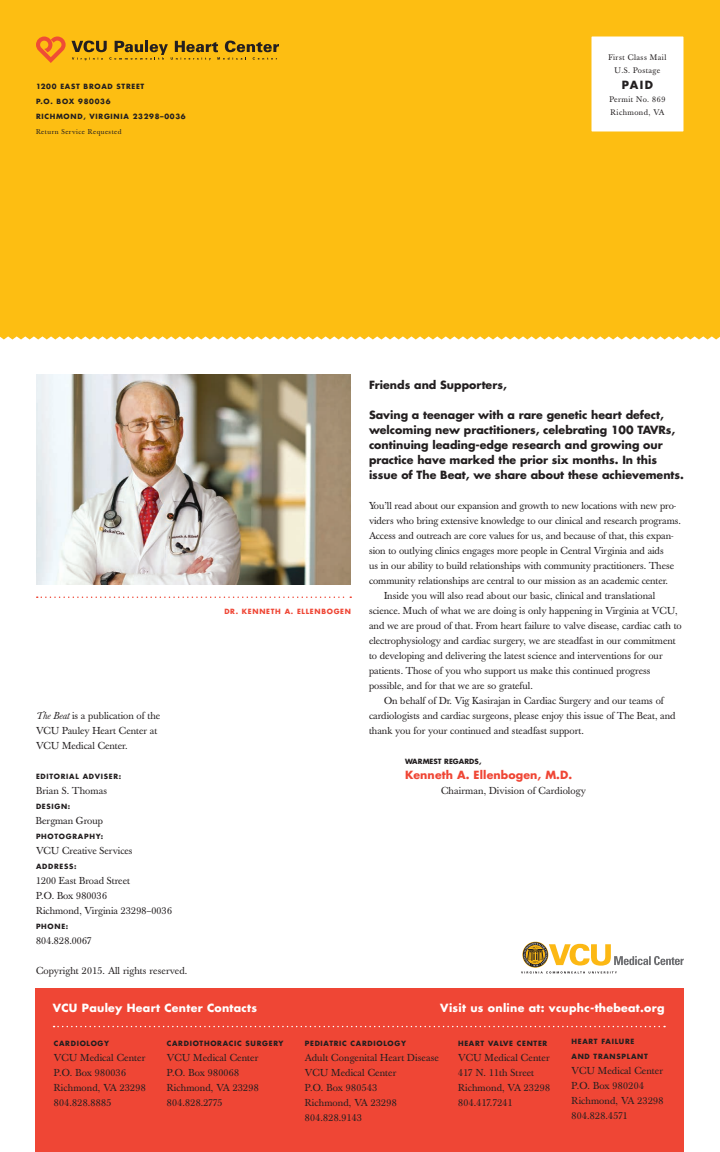
<style>
.page{position:relative;width:720px;height:1152px;background:#fff}
.page>*{position:absolute;margin:0;border:0;box-sizing:border-box;transform-origin:0 0}
.t1{font:700 11px/15px "Futura";color:#231f20}
.t2{font:700 11px "Futura";letter-spacing:.025em;color:#fff}
.t3{font:700 11px "Futura";letter-spacing:.01em;color:#ef4635}
.t4{font:10px/15px "Baskerville";color:#231f20}
.t5{font:10px "Baskerville";letter-spacing:.02em;color:#231f20}
.t6{font:8px/13px "Baskerville";letter-spacing:.05em;color:#231f20;text-align:center}
.t7{font:700 7px/15px "Futura";letter-spacing:.1em;color:#231f20}
.t8{font:7px "Baskerville";letter-spacing:.07em;color:#231f20}
.t9{font:700 7px "Futura";letter-spacing:.1em;color:#ef4635}
.t10{font:700 7px "Futura";letter-spacing:.01em;color:#231f20}
.s1{font-style:italic}
</style>
<div class="page">
<div style="left:0;top:0;width:720px;height:336px;background:#fdbe12"></div>
<div style="left:591px;top:36px;width:93px;height:96px;background:#fff"></div>
<svg style="left:36px;top:37px;width:243px;height:26px"></svg>
<img style="left:36px;top:374px;width:315px;height:211px">
<svg style="left:37px;top:596px;width:314px;height:2px"></svg>
<div style="left:36px;top:989px;width:648px;height:163px;background:#ef4635"></div>
<svg style="left:54px;top:1026px;width:611px;height:1px"></svg>
<svg style="left:521px;top:942px;width:163px;height:32px"></svg>
<p class="t7" style="left:36px;top:79px;width:151px">1200 EAST BROAD STREET<br>P.O. BOX 980036<br>RICHMOND, VIRGINIA 23298–0036</p>
<p class="t8" style="left:36px;top:127px;width:87px">Return Service Requested</p>
<p class="t6" style="left:609px;top:50px;width:59px">First Class Mail<br>U.S. Postage</p>
<p class="t1" style="left:622px;top:77px;width:33px">PAID</p>
<p class="t6" style="left:610px;top:92px;width:57px;text-align:left">Permit No. 869<br>Richmond, VA</p>
<p class="t4" style="left:36px;top:708px;width:126px"><span class="s1">The Beat</span> is a publication of the<br>VCU Pauley Heart Center at<br>VCU Medical Center.</p>
<p class="t7" style="left:36px;top:769px;width:87px">EDITORIAL ADVISER:</p>
<p class="t4" style="left:36px;top:783px;width:73px">Brian S. Thomas</p>
<p class="t7" style="left:36px;top:799px;width:36px">DESIGN:</p>
<p class="t4" style="left:36px;top:813px;width:69px">Bergman Group</p>
<p class="t7" style="left:36px;top:829px;width:69px">PHOTOGRAPHY:</p>
<p class="t4" style="left:36px;top:843px;width:98px">VCU Creative Services</p>
<p class="t7" style="left:36px;top:859px;width:42px">ADDRESS:</p>
<p class="t4" style="left:36px;top:873px;width:138px">1200 East Broad Street<br>P.O. Box 980036<br>Richmond, Virginia 23298–0036</p>
<p class="t7" style="left:36px;top:919px;width:34px">PHONE:</p>
<p class="t5" style="left:36px;top:935px;width:57px">804.828.0067</p>
<p class="t4" style="left:36px;top:963px;width:153px">Copyright 2015. All rights reserved.</p>
<p class="t9" style="left:224px;top:607px;width:128px">DR. KENNETH A. ELLENBOGEN</p>
<p class="t1" style="left:369px;top:377px;width:139px">Friends and Supporters,</p>
<p class="t1" style="left:369px;top:407px;width:317px">Saving a teenager with a rare genetic heart defect, welcoming new practitioners, celebrating 100 TAVRs, continuing leading-edge research and growing our practice have marked the prior six months. In this issue of The Beat, we share about these achievements.</p>
<p class="t4" style="left:369px;top:498px;width:309px">You’ll read about our expansion and growth to new locations with new pro-</p>
<p class="t4" style="left:369px;top:513px;width:313px">viders who bring extensive knowledge to our clinical and research programs.</p>
<p class="t4" style="left:369px;top:528px;width:306px">Access and outreach are core values for us, and because of that, this expan-</p>
<p class="t4" style="left:369px;top:543px;width:296px">sion to outlying clinics engages more people in Central Virginia and aids</p>
<p class="t4" style="left:369px;top:558px;width:307px">us in our ability to build relationships with community practitioners. These</p>
<p class="t4" style="left:369px;top:573px;width:301px">community relationships are central to our mission as an academic center.</p>
<p class="t4" style="left:384px;top:588px;width:273px">Inside you will also read about our basic, clinical and translational</p>
<p class="t4" style="left:369px;top:603px;width:310px">science. Much of what we are doing is only happening in Virginia at VCU,</p>
<p class="t4" style="left:369px;top:618px;width:314px">and we are proud of that. From heart failure to valve disease, cardiac cath to</p>
<p class="t4" style="left:369px;top:633px;width:308px">electrophysiology and cardiac surgery, we are steadfast in our commitment</p>
<p class="t4" style="left:369px;top:648px;width:295px">to developing and delivering the latest science and interventions for our</p>
<p class="t4" style="left:369px;top:663px;width:283px">patients. Those of you who support us make this continued progress</p>
<p class="t4" style="left:369px;top:678px;width:165px">possible, and for that we are so grateful.</p>
<p class="t4" style="left:384px;top:693px;width:281px">On behalf of Dr. Vig Kasirajan in Cardiac Surgery and our teams of</p>
<p class="t4" style="left:369px;top:708px;width:308px">cardiologists and cardiac surgeons, please enjoy this issue of The Beat, and</p>
<p class="t4" style="left:369px;top:723px;width:216px">thank you for your continued and steadfast support.</p>
<p class="t10" style="left:405px;top:757px;width:78px">WARMEST REGARDS,</p>
<p class="t3" style="left:405px;top:768px;width:169px">Kenneth A. Ellenbogen, M.D.</p>
<p class="t4" style="left:441px;top:783px;width:147px">Chairman, Division of Cardiology</p>
<p class="t2" style="left:53px;top:1001px;width:206px">VCU Pauley Heart Center Contacts</p>
<p class="t2" style="left:440px;top:1001px;width:226px">Visit us online at: vcuphc-thebeat.org</p>
<p class="t7" style="left:54px;top:1036px;width:57px">CARDIOLOGY</p>
<p class="t4" style="left:54px;top:1051px;width:94px">VCU Medical Center<br>P.O. Box 980036<br>Richmond, VA 23298<br>804.828.8885</p>
<p class="t7" style="left:167px;top:1036px;width:118px">CARDIOTHORACIC SURGERY</p>
<p class="t4" style="left:167px;top:1051px;width:94px">VCU Medical Center<br>P.O. Box 980068<br>Richmond, VA 23298<br>804.828.2775</p>
<p class="t7" style="left:305px;top:1035px;width:103px">PEDIATRIC CARDIOLOGY</p>
<p class="t4" style="left:305px;top:1050px;width:136px">Adult Congenital Heart Disease<br>VCU Medical Center<br>P.O. Box 980543<br>Richmond, VA 23298<br>804.828.9143</p>
<p class="t7" style="left:458px;top:1035px;width:91px">HEART VALVE CENTER</p>
<p class="t4" style="left:458px;top:1050px;width:94px">VCU Medical Center<br>417 N. 11th Street<br>Richmond, VA 23298<br>804.417.7241</p>
<p class="t7" style="left:572px;top:1034px;width:78px">HEART FAILURE<br>AND TRANSPLANT</p>
<p class="t4" style="left:572px;top:1064px;width:94px">VCU Medical Center<br>P.O. Box 980204<br>Richmond, VA 23298<br>804.828.4571</p>
</div>
